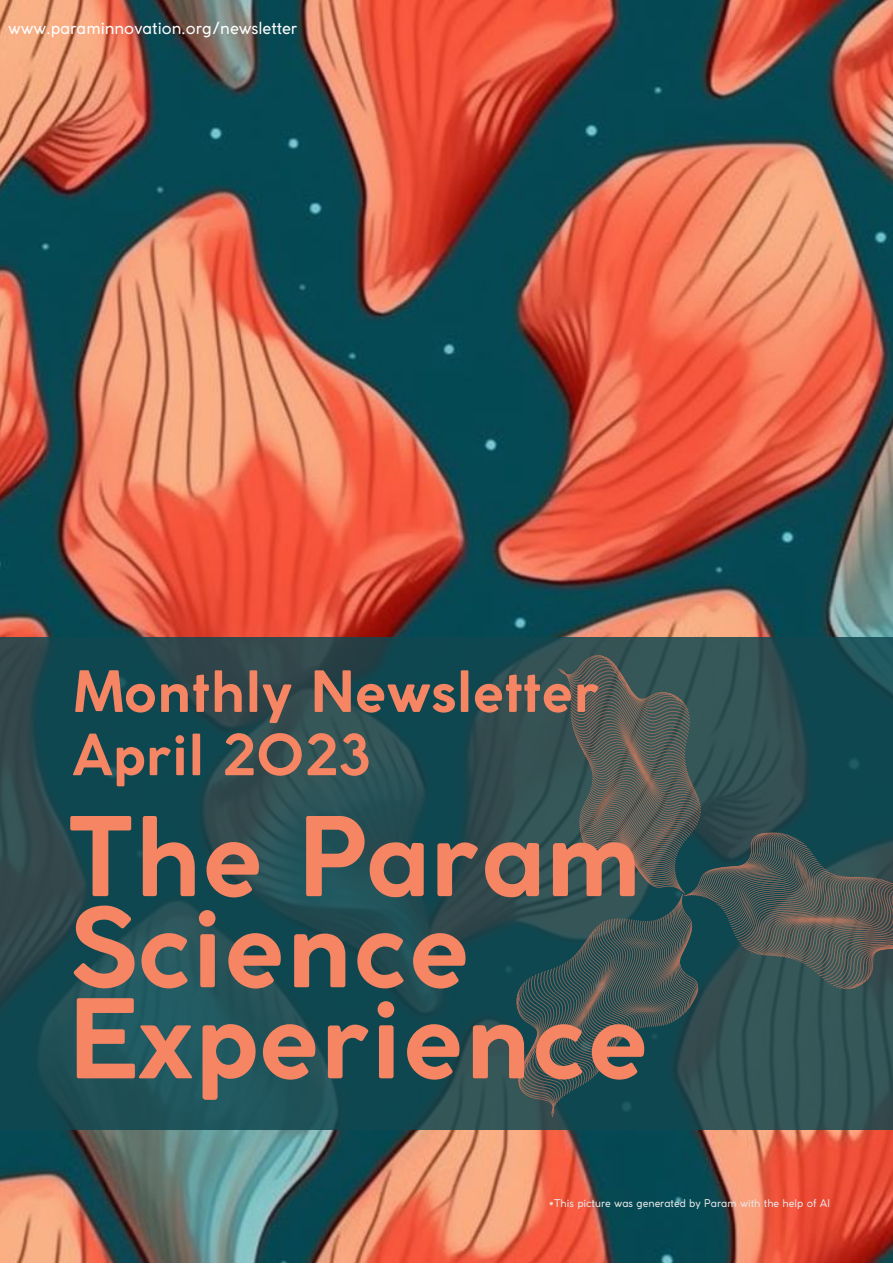
<style>
.page{position:relative;width:893px;height:1264px;background:#fff}
.page>*{position:absolute;margin:0;border:0;box-sizing:border-box;transform-origin:0 0}
.t1{font:700 108px/91.1px "Coco Gothic";color:#f68563}
.t2{font:700 56.1px/63.3px "Coco Gothic";color:#f68563}
.t3{font:16.5px "Coco Gothic";color:#fff}
.t4{font:10.65px "Coco Gothic";color:#e6e8e8}
</style>
<div class="page">
<img style="left:0;top:0;width:892px;height:1262px">
<svg style="left:0;top:637px;width:892px;height:493px;background:#1e4b52"></svg>
<svg style="left:499px;top:621px;width:270px;height:226px;background:#485957"></svg>
<svg style="left:681px;top:826px;width:211px;height:168px;background:#445553"></svg>
<svg style="left:473px;top:847px;width:263px;height:303px;background:#335053"></svg>
<h3 class="t3" style="left:8px;top:21px;width:290px">www.paraminnovation.org/newsletter</h3>
<h2 class="t2" style="left:72px;top:665px;width:529px">Monthly Newsletter<br>April 2023</h2>
<h1 class="t1" style="left:68px;top:821px;width:582px">The Param<br>Science<br>Experience</h1>
<p class="t4" style="left:549px;top:1198px;width:283px">*This picture was generated by Param with the help of AI</p>
</div>
